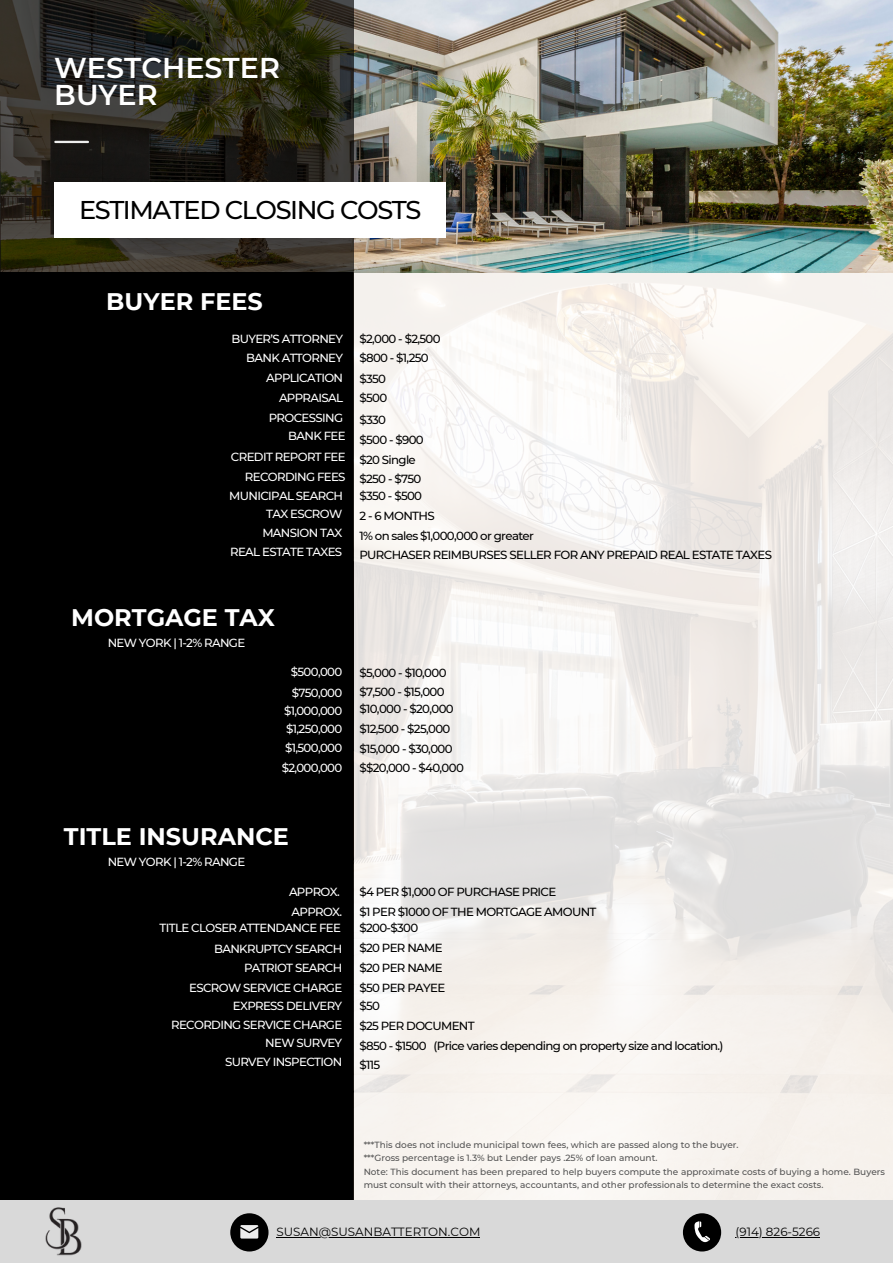
<style>
.page{position:relative;width:893px;height:1264px;background:#fff}
.page>*{position:absolute;margin:0;border:0;box-sizing:border-box;transform-origin:0 0}
.t1{font:600 28.65px/27.3px "Montserrat";color:#fff}
.t2{font:500 25.65px "Montserrat";letter-spacing:-.055em;color:#000}
.t3{font:700 24px "Montserrat";color:#fff}
.t4{font:11.85px "Montserrat";color:#000}
.t5{font:500 11.7px "Montserrat";letter-spacing:-.055em;color:#000}
.t6{font:500 11.7px/19.5px "Montserrat";letter-spacing:-.055em;color:#fff;text-align:right}
.t7{font:500 9px/13.5px "Montserrat";color:#545454}
</style>
<div class="page">
<img style="left:353px;top:0;width:539px;height:272px">
<svg style="left:0;top:0;width:353px;height:272px;background:#2b2a1d"></svg>
<div style="left:0;top:272px;width:353px;height:927px;background:#000"></div>
<hr style="left:55px;top:141px;width:33px;height:2px;background:#ededed">
<div style="left:54px;top:182px;width:392px;height:55px;background:#fff"></div>
<img style="left:353px;top:272px;width:539px;height:927px">
<div style="left:0;top:1199px;width:892px;height:63px;background:#d9d9d9"></div>
<div style="left:683px;top:1213px;width:38px;height:38px;background:#000;border-radius:50%"></div>
<svg style="left:694px;top:1221px;width:16px;height:21px"></svg>
<div style="left:230px;top:1213px;width:38px;height:38px;background:#000;border-radius:50%"></div>
<svg style="left:240px;top:1225px;width:18px;height:13px"></svg>
<hr style="left:276px;top:1237px;width:204px;height:1px;background:#000">
<hr style="left:735px;top:1237px;width:85px;height:1px;background:#000">
<img style="left:45px;top:1207px;width:37px;height:49px">
<h1 class="t1" style="left:54px;top:54px;width:227px">WESTCHESTER<br>BUYER</h1>
<h2 class="t2" style="left:79px;top:194px;width:344px">ESTIMATED CLOSING COSTS</h2>
<h3 class="t3" style="left:106px;top:286px;width:158px">BUYER FEES</h3>
<p class="t6" style="left:231px;top:329px;width:113px">BUYER’S ATTORNEY</p>
<p class="t5" style="left:359px;top:331px;width:83px">$2,000 - $2,500</p>
<p class="t6" style="left:246px;top:348px;width:101px">BANK ATTORNEY<br>APPLICATION<br>APPRAISAL<br>PROCESSING<br>BANK FEE</p>
<p class="t6" style="left:231px;top:446px;width:116px">CREDIT REPORT FEE</p>
<p class="t5" style="left:359px;top:351px;width:71px">$800 - $1,250</p>
<p class="t5" style="left:359px;top:371px;width:28px">$350</p>
<p class="t5" style="left:359px;top:391px;width:29px">$500</p>
<p class="t5" style="left:359px;top:413px;width:28px">$330</p>
<p class="t5" style="left:359px;top:432px;width:66px">$500 - $900</p>
<p class="t5" style="left:359px;top:452px;width:58px">$20 Single</p>
<p class="t6" style="left:245px;top:467px;width:102px">RECORDING FEES</p>
<p class="t5" style="left:359px;top:472px;width:63px">$250 - $750</p>
<p class="t6" style="left:229px;top:485px;width:115px">MUNICIPAL SEARCH</p>
<p class="t5" style="left:359px;top:489px;width:64px">$350 - $500</p>
<p class="t6" style="left:266px;top:504px;width:78px">TAX ESCROW</p>
<p class="t5" style="left:359px;top:508px;width:77px">2 - 6 MONTHS</p>
<p class="t6" style="left:262px;top:522px;width:81px">MANSION TAX</p>
<p class="t5" style="left:359px;top:528px;width:176px">1% on sales $1,000,000 or greater</p>
<p class="t6" style="left:230px;top:542px;width:114px">REAL ESTATE TAXES</p>
<p class="t5" style="left:359px;top:548px;width:414px">PURCHASER REIMBURSES SELLER FOR ANY PREPAID REAL ESTATE TAXES</p>
<h3 class="t3" style="left:71px;top:602px;width:205px">MORTGAGE TAX</h3>
<p class="t6" style="left:108px;top:632px;width:139px">NEW YORK | 1-2% RANGE</p>
<p class="t6" style="left:291px;top:662px;width:53px">$500,000</p>
<p class="t5" style="left:359px;top:665px;width:89px">$5,000 - $10,000</p>
<p class="t6" style="left:292px;top:682px;width:52px">$750,000</p>
<p class="t5" style="left:359px;top:685px;width:87px">$7,500 - $15,000</p>
<p class="t6" style="left:284px;top:701px;width:60px">$1,000,000</p>
<p class="t5" style="left:359px;top:701px;width:96px">$10,000 - $20,000</p>
<p class="t6" style="left:286px;top:719px;width:57px">$1,250,000</p>
<p class="t5" style="left:359px;top:721px;width:92px">$12,500 - $25,000</p>
<p class="t6" style="left:285px;top:738px;width:59px">$1,500,000</p>
<p class="t5" style="left:359px;top:741px;width:95px">$15,000 - $30,000</p>
<p class="t6" style="left:282px;top:757px;width:62px">$2,000,000</p>
<p class="t5" style="left:359px;top:761px;width:106px">$$20,000 - $40,000</p>
<h3 class="t3" style="left:64px;top:822px;width:226px">TITLE INSURANCE</h3>
<p class="t6" style="left:108px;top:852px;width:139px">NEW YORK | 1-2% RANGE</p>
<p class="t6" style="left:289px;top:882px;width:52px">APPROX.</p>
<p class="t5" style="left:359px;top:885px;width:198px">$4 PER $1,000 OF PURCHASE PRICE</p>
<p class="t6" style="left:291px;top:902px;width:52px">APPROX.</p>
<p class="t5" style="left:359px;top:904px;width:238px">$1 PER $1000 OF THE MORTGAGE AMOUNT</p>
<p class="t6" style="left:160px;top:918px;width:183px">TITLE CLOSER ATTENDANCE FEE</p>
<p class="t5" style="left:359px;top:921px;width:60px">$200-$300</p>
<p class="t6" style="left:214px;top:939px;width:130px">BANKRUPTCY SEARCH</p>
<p class="t5" style="left:359px;top:940px;width:85px">$20 PER NAME</p>
<p class="t6" style="left:244px;top:958px;width:100px">PATRIOT SEARCH</p>
<p class="t5" style="left:359px;top:960px;width:85px">$20 PER NAME</p>
<p class="t6" style="left:189px;top:977px;width:154px">ESCROW SERVICE CHARGE</p>
<p class="t5" style="left:359px;top:980px;width:87px">$50 PER PAYEE</p>
<p class="t6" style="left:233px;top:995px;width:111px">EXPRESS DELIVERY</p>
<p class="t5" style="left:359px;top:998px;width:22px">$50</p>
<p class="t6" style="left:171px;top:1014px;width:173px">RECORDING SERVICE CHARGE</p>
<p class="t5" style="left:359px;top:1018px;width:117px">$25 PER DOCUMENT</p>
<p class="t6" style="left:265px;top:1032px;width:78px">NEW SURVEY</p>
<p class="t5" style="left:359px;top:1038px;width:365px">$850 - $1500 (Price varies depending on property size and location.)</p>
<p class="t6" style="left:225px;top:1052px;width:119px">SURVEY INSPECTION</p>
<p class="t5" style="left:359px;top:1058px;width:22px">$115</p>
<p class="t7" style="left:363px;top:1137px;width:523px">***This does not include municipal town fees, which are passed along to the buyer.<br>***Gross percentage is 1.3% but Lender pays .25% of loan amount.<br>Note: This document has been prepared to help buyers compute the approximate costs of buying a home. Buyers must consult with their attorneys, accountants, and other professionals to determine the exact costs.</p>
<p class="t4" style="left:276px;top:1224px;width:205px">SUSAN@SUSANBATTERTON.COM</p>
<p class="t4" style="left:735px;top:1224px;width:86px">(914) 826-5266</p>
</div>
